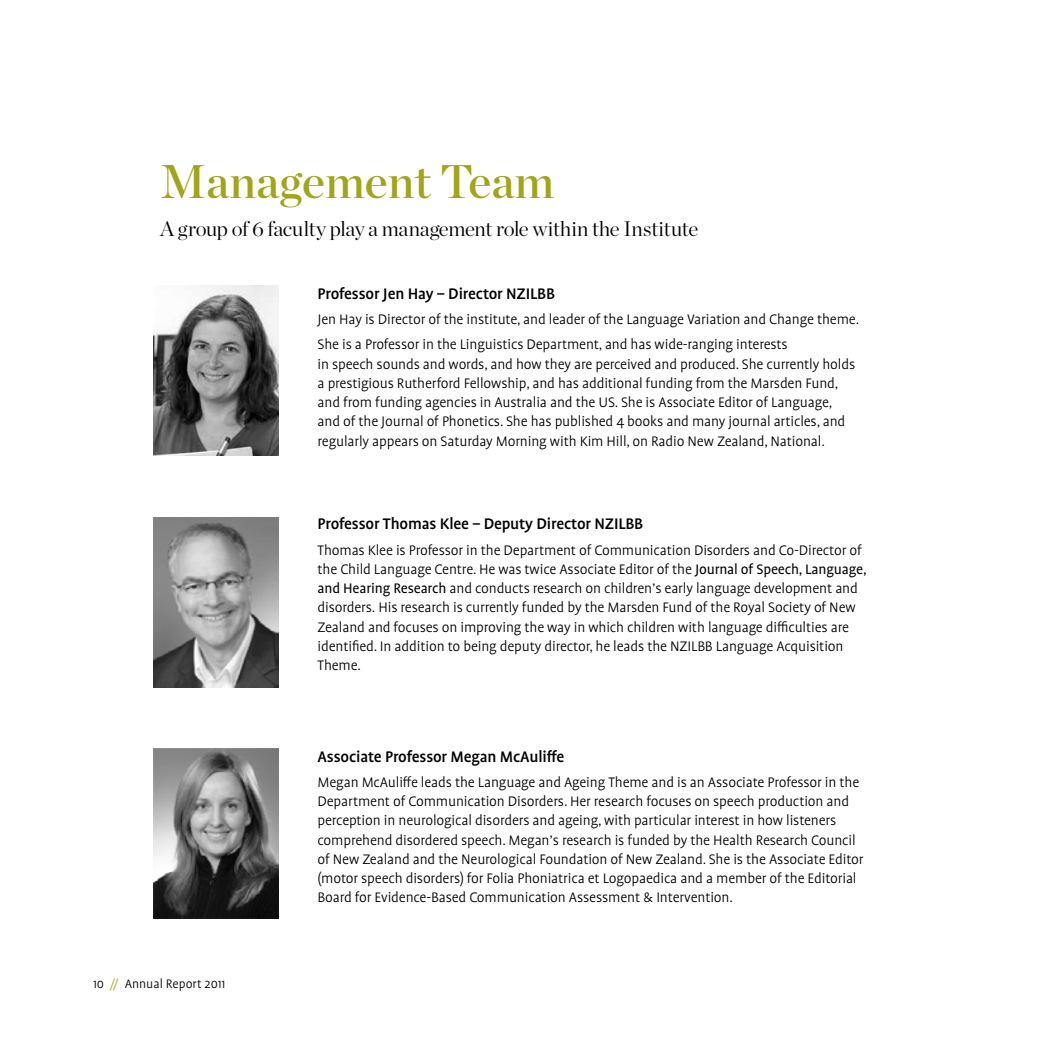
<style>
.page{position:relative;width:1042px;height:1042px;background:#fff}
.page>*{position:absolute;margin:0;border:0;box-sizing:border-box;transform-origin:0 0}
.t1{font:47.25px "Chronicle Display Semi";color:#9fa617}
.t2{font:300 21px "Chronicle Display";letter-spacing:-.015em;color:#000}
.t3{font:500 17.5px "Profile Pro";letter-spacing:-.01em;color:#000}
.t4{font:300 15.75px/19.2px "Profile Pro";letter-spacing:-.01em;color:#000}
.t5{font:300 14px "Profile Pro";color:#000}
.s1{font-weight:400}
.s2{color:#9fa617}
</style>
<div class="page">
<img style="left:154px;top:518px;width:125px;height:169px">
<img style="left:154px;top:748px;width:125px;height:170px">
<img style="left:154px;top:286px;width:125px;height:170px">
<h1 class="t1" style="left:160px;top:144px;width:396px">Management Team</h1>
<h2 class="t2" style="left:160px;top:212px;width:540px">A group of 6 faculty play a management role within the Institute</h2>
<p class="t3" style="left:317px;top:284px;width:239px">Professor Jen Hay – Director NZILBB</p>
<p class="t4" style="left:317px;top:307px;width:543px;line-height:25.2px">Jen Hay is Director of the institute, and leader of the Language Variation and Change theme.<br>She is a Professor in the Linguistics Department, and has wide-ranging interests</p>
<p class="t4" style="left:317px;top:355px;width:539px">in speech sounds and words, and how they are perceived and produced. She currently holds a prestigious Rutherford Fellowship, and has additional funding from the Marsden Fund, and from funding agencies in Australia and the US. She is Associate Editor of Language, and of the Journal of Phonetics. She has published 4 books and many journal articles, and regularly appears on Saturday Morning with Kim Hill, on Radio New Zealand, National.</p>
<p class="t3" style="left:317px;top:514px;width:327px">Professor Thomas Klee – Deputy Director NZILBB</p>
<p class="t4" style="left:317px;top:541px;width:550px">Thomas Klee is Professor in the Department of Communication Disorders and Co-Director of the Child Language Centre. He was twice Associate Editor of the <span class="s1">Journal of Speech, Language, and Hearing Research</span> and conducts research on children’s early language development and disorders. His research is currently funded by the Marsden Fund of the Royal Society of New Zealand and focuses on improving the way in which children with language difficulties are identified. In addition to being deputy director, he leads the NZILBB Language Acquisition Theme.</p>
<p class="t5" style="left:93px;top:976px;width:134px">10 <span class="s2">//</span> Annual Report 2011</p>
<p class="t3" style="left:317px;top:746px;width:248px">Associate Professor Megan McAuliffe</p>
<p class="t4" style="left:317px;top:773px;width:547px">Megan McAuliffe leads the Language and Ageing Theme and is an Associate Professor in the Department of Communication Disorders. Her research focuses on speech production and perception in neurological disorders and ageing, with particular interest in how listeners comprehend disordered speech. Megan’s research is funded by the Health Research Council of New Zealand and the Neurological Foundation of New Zealand. She is the Associate Editor (motor speech disorders) for Folia Phoniatrica et Logopaedica and a member of the Editorial Board for Evidence-Based Communication Assessment &amp; Intervention.</p>
</div>
